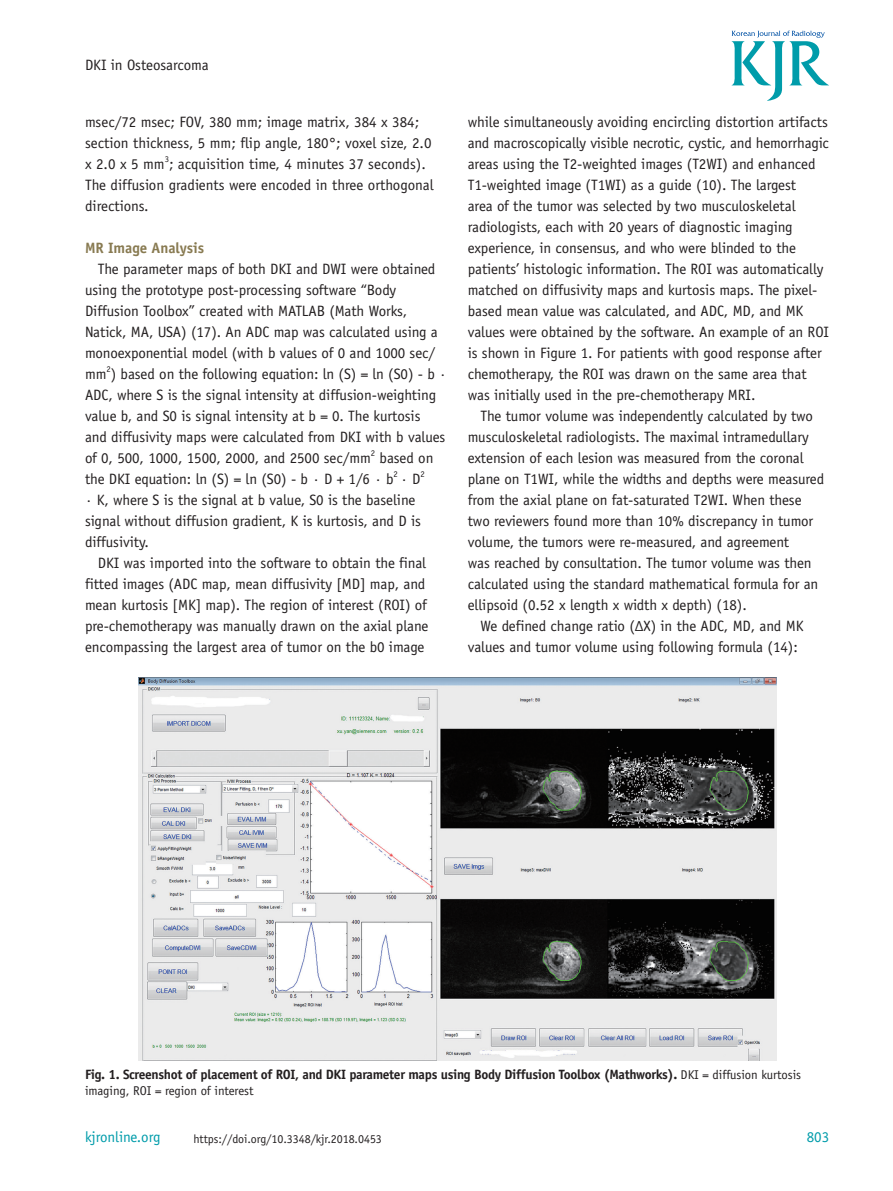
<style>
.page{position:relative;width:893px;height:1191px;background:#fff}
.page>*{position:absolute;margin:0;border:0;box-sizing:border-box;transform-origin:0 0}
.본문{font:15px/21px "Officina Sans Std";letter-spacing:-.005em;color:#231f20}
.t1{font:15px "Officina Sans Std";letter-spacing:-.005em;color:#009caa}
._1_제목{font:700 15px "Officina Sans Std";letter-spacing:-.005em;color:#887a51}
.그림제목{font:700 13.5px "Officina Sans Std";letter-spacing:-.025em;color:#231f20}
.그림제목-2{font:12.75px "Officina Sans Std";letter-spacing:-.005em;color:#231f20}
.t2{font:12px "Officina Sans Std";letter-spacing:-.005em;color:#231f20}
.본문-2{font:8.7px "Officina Sans Std";color:#231f20}
.s1{font-weight:400;font-size:12.75px}
</style>
<div class="page">
<svg style="left:732px;top:31px;width:97px;height:70px"></svg>
<img style="left:138px;top:677px;width:638px;height:383px">
<p class="본문" style="left:85px;top:54px;width:125px">DKI in Osteosarcoma</p>
<p class="본문" style="left:85px;top:112px;width:348px">msec/72 msec; FOV, 380 mm; image matrix, 384 x 384; section thickness, 5 mm; flip angle, 180°; voxel size, 2.0 x 2.0 x 5 mm ; acquisition time, 4 minutes 37 seconds).</p>
<p class="본문-2" style="left:165px;top:154px;width:6px">3</p>
<p class="본문" style="left:85px;top:175px;width:350px">The diffusion gradients were encoded in three orthogonal directions.</p>
<p class="_1_제목" style="left:85px;top:239px;width:121px">MR Image Analysis</p>
<p class="본문" style="left:85px;top:259px;width:363px;text-indent:13px">The parameter maps of both DKI and DWI were obtained using the prototype post-processing software “Body Diffusion Toolbox” created with MATLAB (Math Works, Natick, MA, USA) (17). An ADC map was calculated using a monoexponential model (with b values of 0 and 1000 sec/ mm ) based on the following equation: ln (S) = ln (S0) - b ·</p>
<p class="본문-2" style="left:107px;top:364px;width:6px">2</p>
<p class="본문" style="left:85px;top:385px;width:362px">ADC, where S is the signal intensity at diffusion-weighting value b, and S0 is signal intensity at b = 0. The kurtosis and diffusivity maps were calculated from DKI with b values of 0, 500, 1000, 1500, 2000, and 2500 sec/mm</p>
<p class="본문-2" style="left:371px;top:448px;width:6px">2</p>
<p class="본문" style="left:85px;top:448px;width:350px;text-indent:295px">based on the DKI equation: ln (S) = ln (S0) - b · D + 1/6 · b</p>
<p class="본문-2" style="left:394px;top:469px;width:6px">2</p>
<p class="본문" style="left:400px;top:469px;width:22px">· D</p>
<p class="본문-2" style="left:421px;top:469px;width:6px">2</p>
<p class="본문" style="left:85px;top:490px;width:337px">· K, where S is the signal at b value, S0 is the baseline signal without diffusion gradient, K is kurtosis, and D is diffusivity.</p>
<p class="본문" style="left:85px;top:553px;width:345px;text-indent:13px">DKI was imported into the software to obtain the final fitted images (ADC map, mean diffusivity [MD] map, and mean kurtosis [MK] map). The region of interest (ROI) of pre-chemotherapy was manually drawn on the axial plane encompassing the largest area of tumor on the b0 image</p>
<p class="본문" style="left:468px;top:112px;width:363px">while simultaneously avoiding encircling distortion artifacts and macroscopically visible necrotic, cystic, and hemorrhagic areas using the T2-weighted images (T2WI) and enhanced T1-weighted image (T1WI) as a guide (10). The largest<br>area of the tumor was selected by two musculoskeletal radiologists, each with 20 years of diagnostic imaging experience, in consensus, and who were blinded to the patients’ histologic information. The ROI was automatically matched on diffusivity maps and kurtosis maps. The pixel&shy;based mean value was calculated, and ADC, MD, and MK values were obtained by the software. An example of an ROI is shown in Figure 1. For patients with good response after chemotherapy, the ROI was drawn on the same area that was initially used in the pre-chemotherapy MRI.</p>
<p class="본문" style="left:468px;top:406px;width:358px;text-indent:13px">The tumor volume was independently calculated by two musculoskeletal radiologists. The maximal intramedullary extension of each lesion was measured from the coronal plane on T1WI, while the widths and depths were measured from the axial plane on fat-saturated T2WI. When these two reviewers found more than 10% discrepancy in tumor volume, the tumors were re-measured, and agreement<br>was reached by consultation. The tumor volume was then calculated using the standard mathematical formula for an ellipsoid (0.52 x length x width x depth) (18).</p>
<p class="본문" style="left:468px;top:616px;width:337px;text-indent:13px">We defined change ratio (ΔX) in the ADC, MD, and MK values and tumor volume using following formula (14):</p>
<p class="그림제목" style="left:85px;top:1065px;width:718px">Fig. 1. Screenshot of placement of ROI, and DKI parameter maps using Body Diffusion Toolbox (Mathworks). <span class="s1">DKI = diffusion kurtosis</span></p>
<p class="그림제목-2" style="left:85px;top:1082px;width:170px">imaging, ROI = region of interest</p>
<p class="t1" style="left:85px;top:1128px;width:77px">kjronline.org</p>
<p class="t2" style="left:194px;top:1132px;width:190px">https://doi.org/10.3348/kjr.2018.0453</p>
<p class="t1" style="left:807px;top:1128px;width:24px">803</p>
</div>
